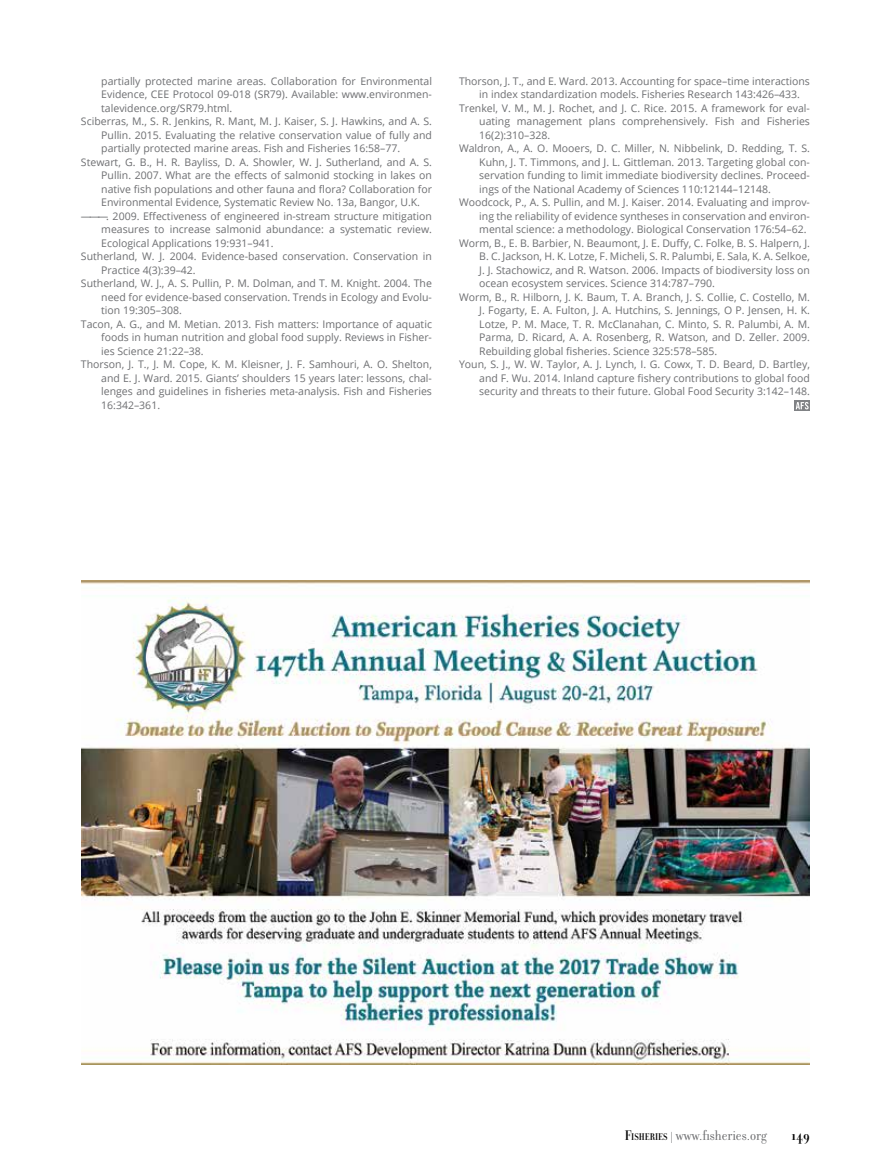
<style>
.page{position:relative;width:891px;height:1175px;background:#fff}
.page>*{position:absolute;margin:0;border:0;box-sizing:border-box;transform-origin:0 0}
.t1{font:15px "Filosofia Grand OT";color:#636466}
.t2{font:700 15px "Filosofia Grand OT";color:#000}
.t3{font:10.5px "Open Sans";color:#6d6e71}
.s1{font-weight:700;color:#000}
.s2{font-weight:700;font-size:10.5px;color:#000}
</style>
<div class="page">
<img style="left:82px;top:581px;width:727px;height:483px">
<svg style="left:794px;top:400px;width:16px;height:11px"></svg>
<svg style="left:796px;top:402px;width:13px;height:7px"></svg>
<p class="t3" style="left:101px;top:73px;width:332px">partially protected marine areas. Collaboration for Environmental</p>
<p class="t3" style="left:101px;top:87px;width:332px">Evidence, CEE Protocol 09-018 (SR79). Available: www.environmen-</p>
<p class="t3" style="left:101px;top:100px;width:133px">talevidence.org/SR79.html.</p>
<p class="t3" style="left:81px;top:114px;width:352px">Sciberras, M., S. R. Jenkins, R. Mant, M. J. Kaiser, S. J. Hawkins, and A. S.</p>
<p class="t3" style="left:101px;top:128px;width:332px">Pullin. 2015. Evaluating the relative conservation value of fully and</p>
<p class="t3" style="left:101px;top:141px;width:301px">partially protected marine areas. Fish and Fisheries 16:58–77.</p>
<p class="t3" style="left:81px;top:155px;width:352px">Stewart, G. B., H. R. Bayliss, D. A. Showler, W. J. Sutherland, and A. S.</p>
<p class="t3" style="left:101px;top:168px;width:332px">Pullin. 2007. What are the effects of salmonid stocking in lakes on</p>
<p class="t3" style="left:101px;top:182px;width:332px">native fish populations and other fauna and flora? Collaboration for</p>
<p class="t3" style="left:101px;top:195px;width:320px">Environmental Evidence, Systematic Review No. 13a, Bangor, U.K.</p>
<p class="t3" style="left:81px;top:209px;width:353px">———. 2009. Effectiveness of engineered in-stream structure mitigation</p>
<p class="t3" style="left:101px;top:222px;width:332px">measures to increase salmonid abundance: a systematic review.</p>
<p class="t3" style="left:101px;top:236px;width:174px">Ecological Applications 19:931–941.</p>
<p class="t3" style="left:81px;top:249px;width:353px">Sutherland, W. J. 2004. Evidence-based conservation. Conservation in</p>
<p class="t3" style="left:101px;top:263px;width:96px">Practice 4(3):39–42.</p>
<p class="t3" style="left:81px;top:276px;width:352px">Sutherland, W. J., A. S. Pullin, P. M. Dolman, and T. M. Knight. 2004. The</p>
<p class="t3" style="left:101px;top:290px;width:332px">need for evidence-based conservation. Trends in Ecology and Evolu-</p>
<p class="t3" style="left:101px;top:303px;width:82px">tion 19:305–308.</p>
<p class="t3" style="left:81px;top:317px;width:353px">Tacon, A. G., and M. Metian. 2013. Fish matters: Importance of aquatic</p>
<p class="t3" style="left:101px;top:330px;width:332px">foods in human nutrition and global food supply. Reviews in Fisher-</p>
<p class="t3" style="left:101px;top:344px;width:104px">ies Science 21:22–38.</p>
<p class="t3" style="left:81px;top:357px;width:353px">Thorson, J. T., J. M. Cope, K. M. Kleisner, J. F. Samhouri, A. O. Shelton,</p>
<p class="t3" style="left:101px;top:371px;width:332px">and E. J. Ward. 2015. Giants’ shoulders 15 years later: lessons, chal-</p>
<p class="t3" style="left:101px;top:384px;width:332px">lenges and guidelines in fisheries meta-analysis. Fish and Fisheries</p>
<p class="t3" style="left:101px;top:398px;width:60px">16:342–361.</p>
<p class="t3" style="left:459px;top:73px;width:353px">Thorson, J. T., and E. Ward. 2013. Accounting for space–time interactions</p>
<p class="t3" style="left:479px;top:87px;width:322px">in index standardization models. Fisheries Research 143:426–433.</p>
<p class="t3" style="left:459px;top:100px;width:352px">Trenkel, V. M., M. J. Rochet, and J. C. Rice. 2015. A framework for eval-</p>
<p class="t3" style="left:479px;top:114px;width:332px">uating management plans comprehensively. Fish and Fisheries</p>
<p class="t3" style="left:479px;top:128px;width:73px">16(2):310–328.</p>
<p class="t3" style="left:459px;top:141px;width:353px">Waldron, A., A. O. Mooers, D. C. Miller, N. Nibbelink, D. Redding, T. S.</p>
<p class="t3" style="left:479px;top:155px;width:332px">Kuhn, J. T. Timmons, and J. L. Gittleman. 2013. Targeting global con-</p>
<p class="t3" style="left:479px;top:168px;width:332px">servation funding to limit immediate biodiversity declines. Proceed-</p>
<p class="t3" style="left:479px;top:182px;width:293px">ings of the National Academy of Sciences 110:12144–12148.</p>
<p class="t3" style="left:459px;top:195px;width:353px">Woodcock, P., A. S. Pullin, and M. J. Kaiser. 2014. Evaluating and improv-</p>
<p class="t3" style="left:479px;top:209px;width:332px">ing the reliability of evidence syntheses in conservation and environ-</p>
<p class="t3" style="left:479px;top:222px;width:329px">mental science: a methodology. Biological Conservation 176:54–62.</p>
<p class="t3" style="left:459px;top:236px;width:352px">Worm, B., E. B. Barbier, N. Beaumont, J. E. Duffy, C. Folke, B. S. Halpern, J.</p>
<p class="t3" style="left:479px;top:249px;width:332px">B. C. Jackson, H. K. Lotze, F. Micheli, S. R. Palumbi, E. Sala, K. A. Selkoe,</p>
<p class="t3" style="left:479px;top:263px;width:332px">J. J. Stachowicz, and R. Watson. 2006. Impacts of biodiversity loss on</p>
<p class="t3" style="left:479px;top:276px;width:237px">ocean ecosystem services. Science 314:787–790.</p>
<p class="t3" style="left:459px;top:290px;width:352px">Worm, B., R. Hilborn, J. K. Baum, T. A. Branch, J. S. Collie, C. Costello, M.</p>
<p class="t3" style="left:479px;top:303px;width:332px">J. Fogarty, E. A. Fulton, J. A. Hutchins, S. Jennings, O P. Jensen, H. K.</p>
<p class="t3" style="left:479px;top:317px;width:332px">Lotze, P. M. Mace, T. R. McClanahan, C. Minto, S. R. Palumbi, A. M.</p>
<p class="t3" style="left:479px;top:330px;width:332px">Parma, D. Ricard, A. A. Rosenberg, R. Watson, and D. Zeller. 2009.</p>
<p class="t3" style="left:479px;top:344px;width:240px">Rebuilding global fisheries. Science 325:578–585.</p>
<p class="t3" style="left:459px;top:357px;width:352px">Youn, S. J., W. W. Taylor, A. J. Lynch, I. G. Cowx, T. D. Beard, D. Bartley,</p>
<p class="t3" style="left:479px;top:371px;width:332px">and F. Wu. 2014. Inland capture fishery contributions to global food</p>
<p class="t3" style="left:479px;top:384px;width:332px">security and threats to their future. Global Food Security 3:142–148.</p>
<h1 class="t1" style="left:625px;top:1127px;width:143px"><span class="s1">F</span><span class="s2">ISHERIES</span> | www.fisheries.org</h1>
<h1 class="t2" style="left:791px;top:1127px;width:20px">149</h1>
</div>
